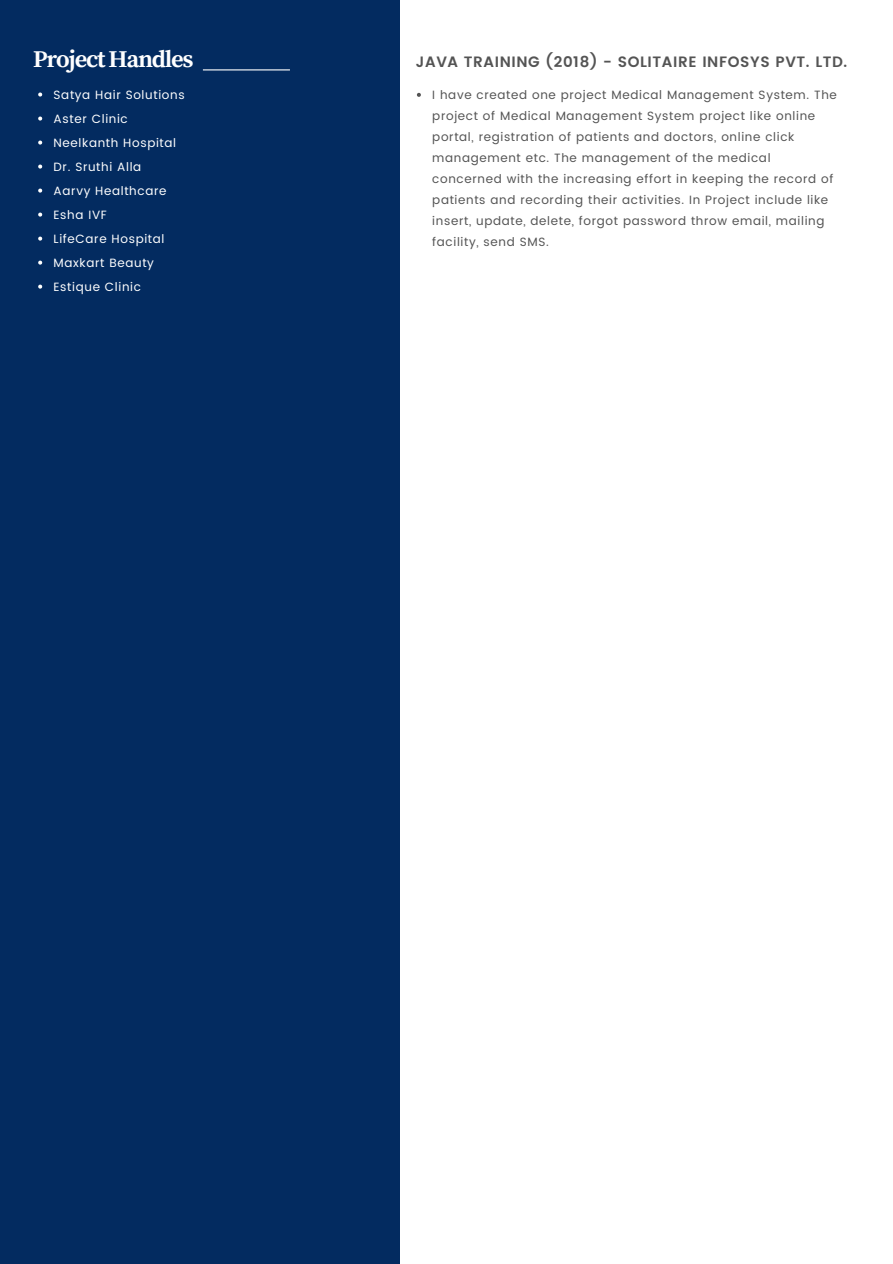
<style>
.page{position:relative;width:893px;height:1264px;background:#fff}
.page>*{position:absolute;margin:0;border:0;box-sizing:border-box;transform-origin:0 0}
.t1{font:700 24px "Source Serif Pro";letter-spacing:-.05em;color:#fff}
.t2{font:600 15px "Poppins";letter-spacing:.04em;color:#545454}
.t3{font:12px/21px "Poppins";letter-spacing:.055em;color:#545454}
.t4{font:12px "Poppins";letter-spacing:.055em;color:#fff}
</style>
<div class="page">
<div style="left:0;top:0;width:399px;height:1263px;background:#032b60"></div>
<svg style="left:417px;top:93px;width:4px;height:4px"></svg>
<hr style="left:203px;top:69px;width:87px;height:1px;background:#fff">
<svg style="left:38px;top:92px;width:4px;height:4px"></svg>
<svg style="left:38px;top:116px;width:4px;height:4px"></svg>
<svg style="left:38px;top:140px;width:4px;height:4px"></svg>
<svg style="left:38px;top:164px;width:4px;height:4px"></svg>
<svg style="left:38px;top:188px;width:4px;height:4px"></svg>
<svg style="left:38px;top:212px;width:4px;height:4px"></svg>
<svg style="left:38px;top:236px;width:4px;height:4px"></svg>
<svg style="left:38px;top:260px;width:4px;height:4px"></svg>
<svg style="left:38px;top:284px;width:4px;height:4px"></svg>
<p class="t1" style="left:33px;top:45px;width:162px">Project Handles</p>
<p class="t4" style="left:54px;top:87px;width:132px">Satya Hair Solutions</p>
<p class="t4" style="left:54px;top:111px;width:76px">Aster Clinic</p>
<p class="t4" style="left:54px;top:135px;width:124px">Neelkanth Hospital</p>
<p class="t4" style="left:54px;top:159px;width:89px">Dr. Sruthi Alla</p>
<p class="t4" style="left:54px;top:183px;width:114px">Aarvy Healthcare</p>
<p class="t4" style="left:54px;top:207px;width:55px">Esha IVF</p>
<p class="t4" style="left:54px;top:231px;width:112px">LifeCare Hospital</p>
<p class="t4" style="left:54px;top:255px;width:102px">Maxkart Beauty</p>
<p class="t4" style="left:54px;top:279px;width:89px">Estique Clinic</p>
<p class="t2" style="left:416px;top:53px;width:433px">JAVA TRAINING (2018) - SOLITAIRE INFOSYS PVT. LTD.</p>
<p class="t3" style="left:432px;top:84px;width:406px">I have created one project Medical Management System. The project of Medical Management System project like online portal, registration of patients and doctors, online click management etc. The management of the medical concerned with the increasing effort in keeping the record of patients and recording their activities. In Project include like insert, update, delete, forgot password throw email, mailing facility, send SMS.</p>
</div>
